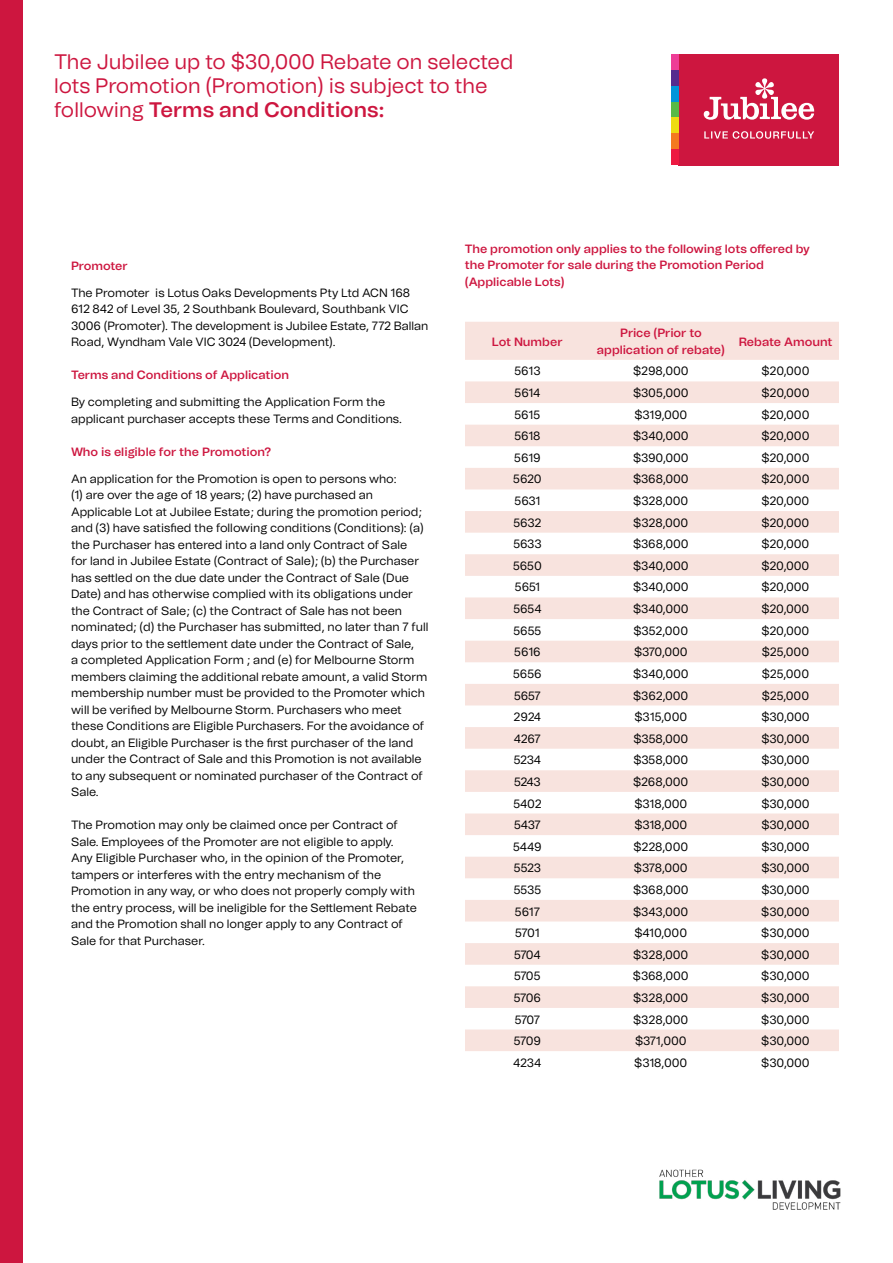
<style>
.page{position:relative;width:893px;height:1263px;background:#fff}
.page>*{position:absolute;margin:0;border:0;box-sizing:border-box;transform-origin:0 0}
.t1{font:21px/24px "Tomato Grotesk";color:#cd163f}
.t2{font:12px/16.5px "Tomato Grotesk";color:#000}
.t3{font:600 12px/16.5px "Tomato Grotesk";color:#cd163f;text-align:center}
.s1{font-weight:600}
</style>
<div class="page">
<div style="left:0;top:0;width:22px;height:1263px;background:#cd163f"></div>
<div style="left:679px;top:54px;width:160px;height:111px;background:#cd163f"></div>
<div style="left:671px;top:54px;width:8px;height:16px;background:#ee3d96"></div>
<div style="left:671px;top:70px;width:8px;height:16px;background:#562c8e"></div>
<div style="left:671px;top:86px;width:8px;height:16px;background:#0095da"></div>
<div style="left:671px;top:102px;width:8px;height:16px;background:#58b947"></div>
<div style="left:671px;top:118px;width:8px;height:15px;background:#eedb12"></div>
<div style="left:671px;top:133px;width:8px;height:16px;background:#f47920"></div>
<div style="left:671px;top:149px;width:8px;height:16px;background:#ed1941"></div>
<svg style="left:704px;top:78px;width:110px;height:61px"></svg>
<img style="left:659px;top:1169px;width:182px;height:41px">
<svg style="left:465px;top:322px;width:374px;height:729px;fill:#f8e3de"></svg>
<h1 class="t1" style="left:54px;top:49px;width:461px">The Jubilee up to $30,000 Rebate on selected lots Promotion (Promotion) is subject to the following <span class="s1">Terms and Conditions:</span></h1>
<p class="t3" style="left:71px;top:257px;width:58px">Promoter</p>
<p class="t2" style="left:71px;top:284px;width:359px">The Promoter is Lotus Oaks Developments Pty Ltd ACN 168<br>612 842 of Level 35, 2 Southbank Boulevard, Southbank VIC 3006 (Promoter). The development is Jubilee Estate, 772 Ballan Road, Wyndham Vale VIC 3024 (Development).</p>
<p class="t3" style="left:71px;top:366px;width:219px">Terms and Conditions of Application</p>
<p class="t2" style="left:71px;top:393px;width:333px">By completing and submitting the Application Form the applicant purchaser accepts these Terms and Conditions.</p>
<p class="t3" style="left:71px;top:443px;width:202px">Who is eligible for the Promotion?</p>
<p class="t2" style="left:71px;top:470px;width:359px">An application for the Promotion is open to persons who:<br>(1) are over the age of 18 years; (2) have purchased an Applicable Lot at Jubilee Estate; during the promotion period; and (3) have satisfied the following conditions (Conditions): (a) the Purchaser has entered into a land only Contract of Sale<br>for land in Jubilee Estate (Contract of Sale); (b) the Purchaser has settled on the due date under the Contract of Sale (Due Date) and has otherwise complied with its obligations under the Contract of Sale; (c) the Contract of Sale has not been nominated; (d) the Purchaser has submitted, no later than 7 full days prior to the settlement date under the Contract of Sale,<br>a completed Application Form ; and (e) for Melbourne Storm members claiming the additional rebate amount, a valid Storm membership number must be provided to the Promoter which will be verified by Melbourne Storm. Purchasers who meet these Conditions are Eligible Purchasers. For the avoidance of doubt, an Eligible Purchaser is the first purchaser of the land under the Contract of Sale and this Promotion is not available to any subsequent or nominated purchaser of the Contract of Sale.</p>
<p class="t2" style="left:71px;top:816px;width:347px">The Promotion may only be claimed once per Contract of Sale. Employees of the Promoter are not eligible to apply.<br>Any Eligible Purchaser who, in the opinion of the Promoter, tampers or interferes with the entry mechanism of the Promotion in any way, or who does not properly comply with the entry process, will be ineligible for the Settlement Rebate and the Promotion shall no longer apply to any Contract of Sale for that Purchaser.</p>
<p class="t3" style="left:465px;top:240px;width:347px;text-align:left">The promotion only applies to the following lots offered by the Promoter for sale during the Promotion Period (Applicable Lots)</p>
<p class="t3" style="left:492px;top:333px;width:72px">Lot Number</p>
<p class="t3" style="left:597px;top:324px;width:129px">Price (Prior to application of rebate)</p>
<p class="t3" style="left:739px;top:333px;width:95px">Rebate Amount</p>
<p class="t2" style="left:514px;top:363px;width:28px">5613</p>
<p class="t2" style="left:633px;top:363px;width:57px">$298,000</p>
<p class="t2" style="left:762px;top:363px;width:49px">$20,000</p>
<p class="t2" style="left:514px;top:384px;width:28px">5614</p>
<p class="t2" style="left:633px;top:384px;width:57px">$305,000</p>
<p class="t2" style="left:762px;top:384px;width:49px">$20,000</p>
<p class="t2" style="left:514px;top:406px;width:28px">5615</p>
<p class="t2" style="left:634px;top:406px;width:54px">$319,000</p>
<p class="t2" style="left:762px;top:406px;width:49px">$20,000</p>
<p class="t2" style="left:514px;top:428px;width:28px">5618</p>
<p class="t2" style="left:633px;top:428px;width:57px">$340,000</p>
<p class="t2" style="left:762px;top:428px;width:49px">$20,000</p>
<p class="t2" style="left:514px;top:449px;width:28px">5619</p>
<p class="t2" style="left:633px;top:449px;width:57px">$390,000</p>
<p class="t2" style="left:762px;top:449px;width:49px">$20,000</p>
<p class="t2" style="left:513px;top:471px;width:30px">5620</p>
<p class="t2" style="left:633px;top:471px;width:57px">$368,000</p>
<p class="t2" style="left:762px;top:471px;width:49px">$20,000</p>
<p class="t2" style="left:514px;top:492px;width:28px">5631</p>
<p class="t2" style="left:633px;top:492px;width:57px">$328,000</p>
<p class="t2" style="left:762px;top:492px;width:49px">$20,000</p>
<p class="t2" style="left:513px;top:514px;width:30px">5632</p>
<p class="t2" style="left:633px;top:514px;width:57px">$328,000</p>
<p class="t2" style="left:762px;top:514px;width:49px">$20,000</p>
<p class="t2" style="left:513px;top:536px;width:30px">5633</p>
<p class="t2" style="left:633px;top:536px;width:57px">$368,000</p>
<p class="t2" style="left:762px;top:536px;width:49px">$20,000</p>
<p class="t2" style="left:513px;top:557px;width:31px">5650</p>
<p class="t2" style="left:633px;top:557px;width:57px">$340,000</p>
<p class="t2" style="left:762px;top:557px;width:49px">$20,000</p>
<p class="t2" style="left:515px;top:579px;width:27px">5651</p>
<p class="t2" style="left:633px;top:579px;width:57px">$340,000</p>
<p class="t2" style="left:762px;top:579px;width:49px">$20,000</p>
<p class="t2" style="left:513px;top:600px;width:30px">5654</p>
<p class="t2" style="left:633px;top:600px;width:57px">$340,000</p>
<p class="t2" style="left:762px;top:600px;width:49px">$20,000</p>
<p class="t2" style="left:513px;top:622px;width:30px">5655</p>
<p class="t2" style="left:634px;top:622px;width:56px">$352,000</p>
<p class="t2" style="left:762px;top:622px;width:49px">$20,000</p>
<p class="t2" style="left:514px;top:644px;width:28px">5616</p>
<p class="t2" style="left:634px;top:644px;width:55px">$370,000</p>
<p class="t2" style="left:762px;top:644px;width:49px">$25,000</p>
<p class="t2" style="left:513px;top:665px;width:30px">5656</p>
<p class="t2" style="left:633px;top:665px;width:57px">$340,000</p>
<p class="t2" style="left:762px;top:665px;width:49px">$25,000</p>
<p class="t2" style="left:514px;top:687px;width:29px">5657</p>
<p class="t2" style="left:633px;top:687px;width:57px">$362,000</p>
<p class="t2" style="left:762px;top:687px;width:49px">$25,000</p>
<p class="t2" style="left:514px;top:708px;width:29px">2924</p>
<p class="t2" style="left:634px;top:708px;width:54px">$315,000</p>
<p class="t2" style="left:761px;top:708px;width:50px">$30,000</p>
<p class="t2" style="left:514px;top:730px;width:29px">4267</p>
<p class="t2" style="left:633px;top:730px;width:57px">$358,000</p>
<p class="t2" style="left:761px;top:730px;width:50px">$30,000</p>
<p class="t2" style="left:513px;top:752px;width:29px">5234</p>
<p class="t2" style="left:633px;top:752px;width:57px">$358,000</p>
<p class="t2" style="left:761px;top:752px;width:50px">$30,000</p>
<p class="t2" style="left:514px;top:773px;width:29px">5243</p>
<p class="t2" style="left:633px;top:773px;width:57px">$268,000</p>
<p class="t2" style="left:761px;top:773px;width:50px">$30,000</p>
<p class="t2" style="left:513px;top:795px;width:30px">5402</p>
<p class="t2" style="left:634px;top:795px;width:54px">$318,000</p>
<p class="t2" style="left:761px;top:795px;width:50px">$30,000</p>
<p class="t2" style="left:514px;top:816px;width:29px">5437</p>
<p class="t2" style="left:634px;top:816px;width:54px">$318,000</p>
<p class="t2" style="left:761px;top:816px;width:50px">$30,000</p>
<p class="t2" style="left:513px;top:838px;width:30px">5449</p>
<p class="t2" style="left:633px;top:838px;width:56px">$228,000</p>
<p class="t2" style="left:761px;top:838px;width:50px">$30,000</p>
<p class="t2" style="left:513px;top:860px;width:29px">5523</p>
<p class="t2" style="left:634px;top:860px;width:55px">$378,000</p>
<p class="t2" style="left:761px;top:860px;width:50px">$30,000</p>
<p class="t2" style="left:513px;top:881px;width:29px">5535</p>
<p class="t2" style="left:633px;top:881px;width:57px">$368,000</p>
<p class="t2" style="left:761px;top:881px;width:50px">$30,000</p>
<p class="t2" style="left:514px;top:903px;width:27px">5617</p>
<p class="t2" style="left:633px;top:903px;width:57px">$343,000</p>
<p class="t2" style="left:761px;top:903px;width:50px">$30,000</p>
<p class="t2" style="left:515px;top:924px;width:26px">5701</p>
<p class="t2" style="left:634px;top:924px;width:54px">$410,000</p>
<p class="t2" style="left:761px;top:924px;width:50px">$30,000</p>
<p class="t2" style="left:514px;top:946px;width:28px">5704</p>
<p class="t2" style="left:633px;top:946px;width:57px">$328,000</p>
<p class="t2" style="left:761px;top:946px;width:50px">$30,000</p>
<p class="t2" style="left:514px;top:968px;width:28px">5705</p>
<p class="t2" style="left:633px;top:968px;width:57px">$368,000</p>
<p class="t2" style="left:761px;top:968px;width:50px">$30,000</p>
<p class="t2" style="left:514px;top:989px;width:29px">5706</p>
<p class="t2" style="left:633px;top:989px;width:57px">$328,000</p>
<p class="t2" style="left:761px;top:989px;width:50px">$30,000</p>
<p class="t2" style="left:514px;top:1011px;width:27px">5707</p>
<p class="t2" style="left:633px;top:1011px;width:57px">$328,000</p>
<p class="t2" style="left:761px;top:1011px;width:50px">$30,000</p>
<p class="t2" style="left:513px;top:1032px;width:29px">5709</p>
<p class="t2" style="left:635px;top:1032px;width:53px">$371,000</p>
<p class="t2" style="left:761px;top:1032px;width:50px">$30,000</p>
<p class="t2" style="left:513px;top:1054px;width:29px">4234</p>
<p class="t2" style="left:634px;top:1054px;width:54px">$318,000</p>
<p class="t2" style="left:761px;top:1054px;width:50px">$30,000</p>
</div>
